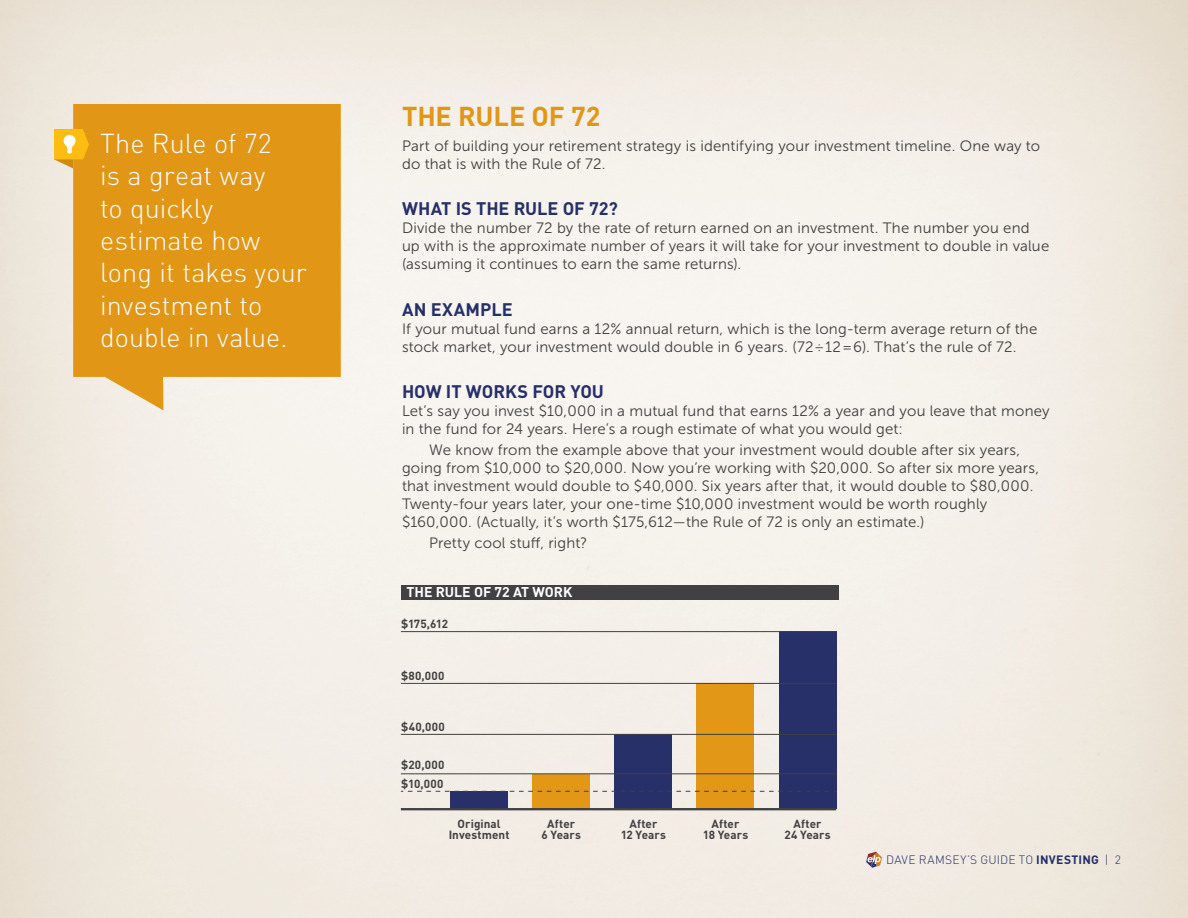
<style>
.page{position:relative;width:1188px;height:918px;background:#fff}
.page>*{position:absolute;margin:0;border:0;box-sizing:border-box;transform-origin:0 0}
.Callout{font:300 27px/32.4px "DIN";color:#fff}
.Titles{font:700 27px "DIN";letter-spacing:-.005em;color:#e29616}
.Subtitles{font:700 18px "DIN";color:#252f69}
.Copy_-_First_Paragra{font:15px/18px "Museo Sans 300";letter-spacing:.01em;color:#3e3e3f}
.Copy{font:15px/18px "Museo Sans 300";letter-spacing:.01em;color:#3e3e3f}
.t1{font:700 14.1px "DIN";color:#fff}
.t2{font:300 12px "DIN";letter-spacing:.02em;color:#252f69}
.t3{font:700 11.7px/11.7px "DIN";letter-spacing:.01em;color:#414042;text-align:center}
.s1{font-weight:700}
</style>
<div class="page">
<img style="left:0;top:0;width:1188px;height:918px">
<svg style="left:866px;top:852px;width:16px;height:16px"></svg>
<div style="left:401px;top:585px;width:437px;height:15px;background:#414042"></div>
<div style="left:450px;top:791px;width:58px;height:18px;background:#28306a"></div>
<div style="left:533px;top:774px;width:57px;height:35px;background:#e39717"></div>
<div style="left:615px;top:734px;width:57px;height:75px;background:#28306a"></div>
<div style="left:697px;top:683px;width:57px;height:126px;background:#e39717"></div>
<div style="left:779px;top:632px;width:57px;height:177px;background:#28306a"></div>
<hr style="left:401px;top:683px;width:435px;height:1px;background:#414042">
<hr style="left:401px;top:631px;width:435px;height:1px;background:#414042">
<hr style="left:401px;top:734px;width:435px;height:1px;background:#414042">
<hr style="left:401px;top:774px;width:435px;height:1px;background:#414042">
<svg style="left:401px;top:791px;width:435px;height:1px"></svg>
<hr style="left:401px;top:808px;width:435px;height:2px;background:#414042">
<svg style="left:73px;top:104px;width:268px;height:306px;background:#e39e2a"></svg>
<svg style="left:54px;top:129px;width:35px;height:39px"></svg>
<p class="Callout" style="left:100px;top:127px;width:208px">The Rule of 72<br>is a great way<br>to quickly estimate how long it takes your investment to double in value.</p>
<p class="Titles" style="left:402px;top:99px;width:200px">THE RULE OF 72</p>
<p class="Copy_-_First_Paragra" style="left:402px;top:137px;width:640px">Part of building your retirement strategy is identifying your investment timeline. One way to do that is with the Rule of 72.</p>
<p class="Subtitles" style="left:402px;top:197px;width:218px">WHAT IS THE RULE OF 72?</p>
<p class="Copy_-_First_Paragra" style="left:402px;top:219px;width:649px">Divide the number 72 by the rate of return earned on an investment. The number you end up with is the approximate number of years it will take for your investment to double in value (assuming it continues to earn the same returns).</p>
<p class="Subtitles" style="left:402px;top:297px;width:112px">AN EXAMPLE</p>
<p class="Copy_-_First_Paragra" style="left:402px;top:320px;width:637px">If your mutual fund earns a 12% annual return, which is the long-term average return of the stock market, your investment would double in 6 years. (72÷12=6). That’s the rule of 72.</p>
<p class="Subtitles" style="left:402px;top:380px;width:203px">HOW IT WORKS FOR YOU</p>
<p class="Copy_-_First_Paragra" style="left:402px;top:402px;width:649px">Let’s say you invest $10,000 in a mutual fund that earns 12% a year and you leave that money in the fund for 24 years. Here’s a rough estimate of what you would get:</p>
<p class="Copy" style="left:402px;top:441px;width:639px;text-indent:27px">We know from the example above that your investment would double after six years, going from $10,000 to $20,000. Now you’re working with $20,000. So after six more years, that investment would double to $40,000. Six years after that, it would double to $80,000.<br>Twenty-four years later, your one-time $10,000 investment would be worth roughly $160,000. (Actually, it’s worth $175,612—the Rule of 72 is only an estimate.)</p>
<p class="Copy" style="left:429px;top:534px;width:160px">Pretty cool stuff, right?</p>
<p class="t1" style="left:407px;top:583px;width:167px">THE RULE OF 72 AT WORK</p>
<p class="t3" style="left:401px;top:617px;width:48px">$175,612</p>
<p class="t3" style="left:401px;top:669px;width:45px">$80,000</p>
<p class="t3" style="left:401px;top:720px;width:45px">$40,000</p>
<p class="t3" style="left:401px;top:755px;width:45px;line-height:18.8px;text-align:left">$20,000 $10,000</p>
<p class="t3" style="left:449px;top:817px;width:62px">Original<br>Investment</p>
<p class="t3" style="left:542px;top:817px;width:41px">After<br>6 Years</p>
<p class="t3" style="left:621px;top:817px;width:47px">After<br>12 Years</p>
<p class="t3" style="left:703px;top:817px;width:47px">After<br>18 Years</p>
<p class="t3" style="left:785px;top:817px;width:48px">After<br>24 Years</p>
<p class="t2" style="left:886px;top:853px;width:236px">DAVE RAMSEY’S GUIDE TO <span class="s1">INVESTING</span> | 2</p>
</div>
